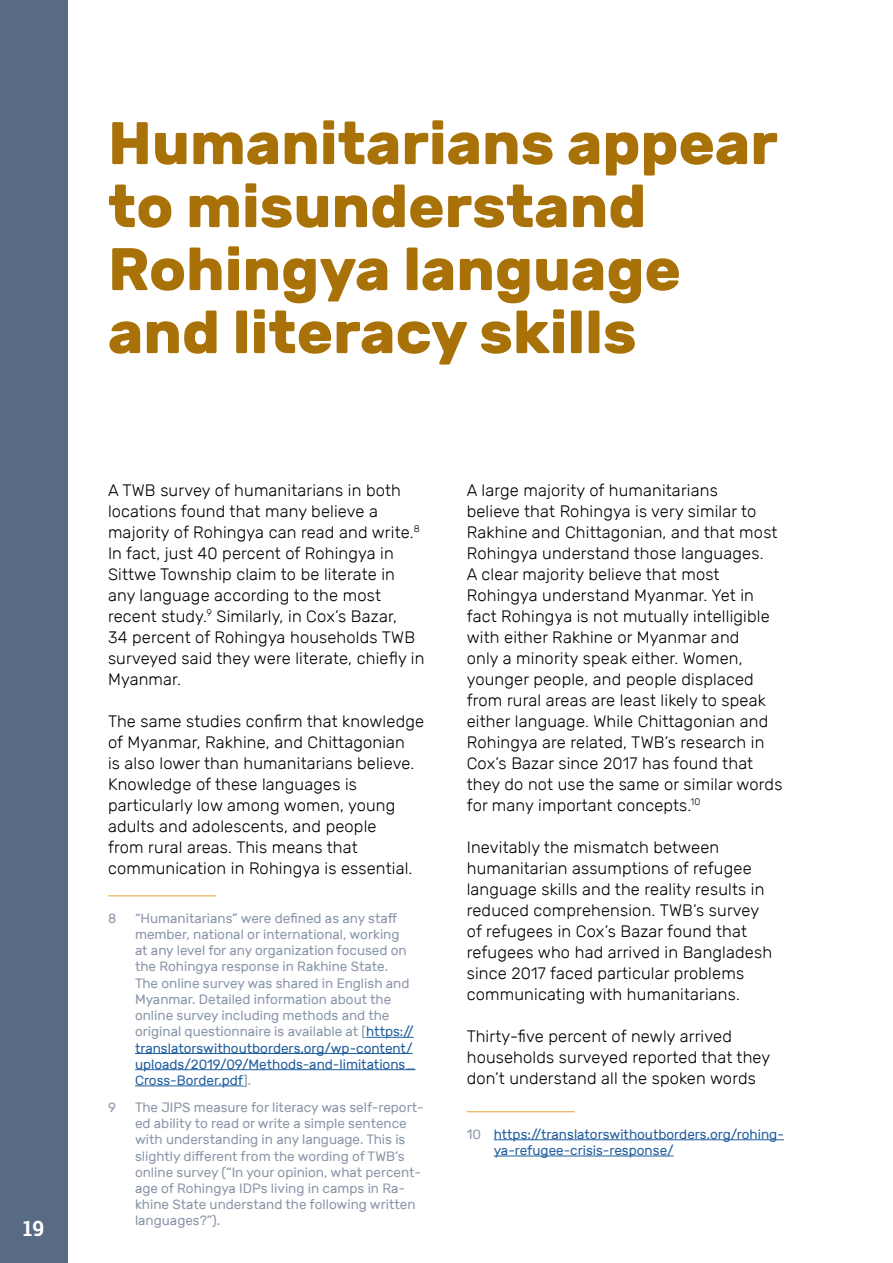
<style>
.page{position:relative;width:893px;height:1263px;background:#fff}
.page>*{position:absolute;margin:0;border:0;box-sizing:border-box;transform-origin:0 0}
.t1{font:700 60px/63px "Rubik";color:#a97209}
.t2{font:700 21px "Roboto Slab";color:#fff}
.t3{font:300 16.5px/21px "Rubik";letter-spacing:.01em;color:#000}
.t4{font:13.5px/16.2px "Rubik";color:#8a96a9}
.t5{font:13.5px/16.2px "Rubik";color:#215e9e}
.s1{color:#215e9e}
.s2{color:#8a96a9}
</style>
<div class="page">
<div style="left:0;top:0;width:68px;height:1263px;background:#576b84"></div>
<hr style="left:108px;top:895px;width:108px;height:1px;background:#e6a334">
<hr style="left:366px;top:1037px;width:48px;height:1px;background:#215e9e">
<hr style="left:135px;top:1053px;width:278px;height:1px;background:#215e9e">
<hr style="left:135px;top:1069px;width:280px;height:1px;background:#215e9e">
<hr style="left:135px;top:1085px;width:108px;height:1px;background:#215e9e">
<hr style="left:467px;top:1111px;width:108px;height:1px;background:#e6a334">
<hr style="left:494px;top:1139px;width:290px;height:1px;background:#215e9e">
<hr style="left:494px;top:1156px;width:180px;height:1px;background:#215e9e">
<p class="t2" style="left:23px;top:1214px;width:23px">19</p>
<h1 class="t1" style="left:108px;top:112px;width:671px">Humanitarians appear to misunderstand<br>Rohingya language and literacy skills</h1>
<p class="t3" style="left:108px;top:480px;width:318px">A TWB survey of humanitarians in both locations found that many believe a majority of Rohingya can read and write.<sup>8<br></sup>In fact, just 40 percent of Rohingya in Sittwe Township claim to be literate in any language according to the most recent study.<sup>9</sup> Similarly, in Cox’s Bazar,<br>34 percent of Rohingya households TWB surveyed said they were literate, chiefly in Myanmar.</p>
<p class="t3" style="left:108px;top:711px;width:318px">The same studies confirm that knowledge of Myanmar, Rakhine, and Chittagonian<br>is also lower than humanitarians believe.<br>Knowledge of these languages is particularly low among women, young adults and adolescents, and people<br>from rural areas. This means that communication in Rohingya is essential.</p>
<p class="t4" style="left:108px;top:910px;width:10px">8</p>
<p class="t4" style="left:135px;top:910px;width:282px">“Humanitarians” were defined as any staff member, national or international, working at any level for any organization focused on the Rohingya response in Rakhine State.<br>The online survey was shared in English and Myanmar. Detailed information about the online survey including methods and the original questionnaire is available at [<span class="s1">https:// translatorswithoutborders.org/wp-content/ uploads/2019/09/Methods-and-limitations_ Cross-Border.pdf</span>].</p>
<p class="t4" style="left:108px;top:1099px;width:9px">9</p>
<p class="t4" style="left:135px;top:1099px;width:290px">The JIPS measure for literacy was self-report&shy;ed ability to read or write a simple sentence with understanding in any language. This is slightly different from the wording of TWB’s online survey (“In your opinion, what percent&shy;age of Rohingya IDPs living in camps in Ra&shy;khine State understand the following written languages?”).</p>
<p class="t3" style="left:467px;top:480px;width:317px">A large majority of humanitarians<br>believe that Rohingya is very similar to Rakhine and Chittagonian, and that most Rohingya understand those languages.<br>A clear majority believe that most Rohingya understand Myanmar. Yet in fact Rohingya is not mutually intelligible with either Rakhine or Myanmar and<br>only a minority speak either. Women, younger people, and people displaced from rural areas are least likely to speak either language. While Chittagonian and Rohingya are related, TWB’s research in Cox’s Bazar since 2017 has found that they do not use the same or similar words for many important concepts.<sup>10</sup></p>
<p class="t3" style="left:467px;top:837px;width:307px">Inevitably the mismatch between humanitarian assumptions of refugee language skills and the reality results in reduced comprehension. TWB’s survey of refugees in Cox’s Bazar found that refugees who had arrived in Bangladesh since 2017 faced particular problems communicating with humanitarians.</p>
<p class="t3" style="left:467px;top:1026px;width:305px">Thirty-five percent of newly arrived households surveyed reported that they don’t understand all the spoken words</p>
<p class="t5" style="left:494px;top:1126px;width:292px;text-indent:-27px"><span class="s2">10</span> https://translatorswithoutborders.org/rohing&shy;ya-refugee-crisis-response/</p>
</div>
